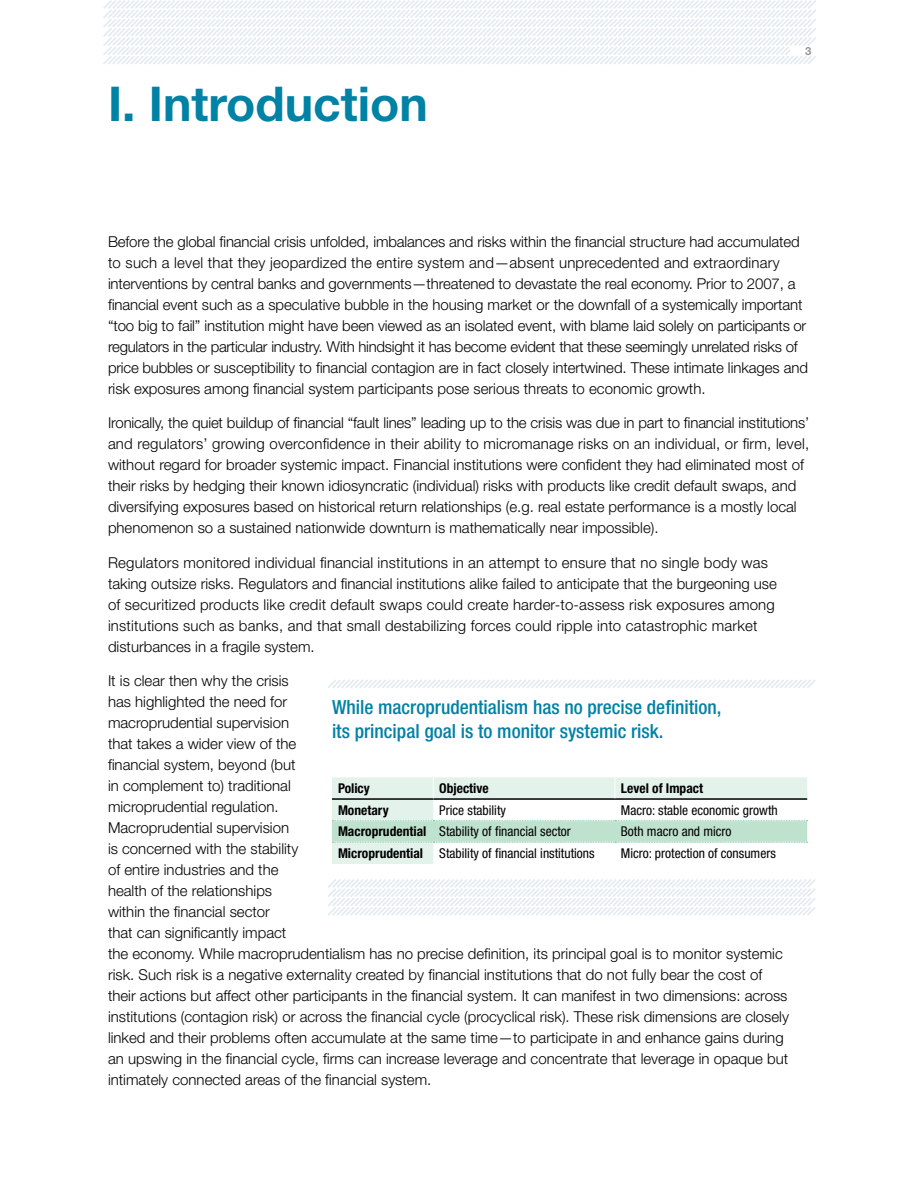
<style>
.page{position:relative;width:918px;height:1188px;background:#fff}
.page>*{position:absolute;margin:0;border:0;box-sizing:border-box;transform-origin:0 0}
.t1{font:700 48px "Helvetica Neue LT Std";color:#0082a5}
.t2{font:500 condensed 19.5px/23.4px "Helvetica Neue LT Std";color:#0082a5}
.t3{font:300 15px/21px "Helvetica Neue LT Std";color:#000}
.t4{font:condensed 13.5px "Helvetica Neue LT Std";color:#000}
.t5{font:700 condensed 13.5px "Helvetica Neue LT Std";color:#000}
.t6{font:700 11.25px "Helvetica Neue LT Std";color:#939598}
.s1{font-weight:700}
</style>
<div class="page">
<svg style="left:103px;top:0;width:713px;height:64px"></svg>
<div style="left:790px;top:46px;width:27px;height:9px;background:#fff"></div>
<svg style="left:328px;top:879px;width:488px;height:37px"></svg>
<svg style="left:332px;top:777px;width:476px;height:87px"></svg>
<svg style="left:328px;top:679px;width:488px;height:9px"></svg>
<h1 class="t1" style="left:108px;top:74px;width:321px">I. Introduction</h1>
<p class="t6" style="left:805px;top:44px;width:8px">3</p>
<p class="t3" style="left:108px;top:231px;width:702px">Before the global financial crisis unfolded, imbalances and risks within the financial structure had accumulated to such a level that they jeopardized the entire system and—absent unprecedented and extraordinary interventions by central banks and governments—threatened to devastate the real economy. Prior to 2007, a financial event such as a speculative bubble in the housing market or the downfall of a systemically important “too big to fail” institution might have been viewed as an isolated event, with blame laid solely on participants or regulators in the particular industry. With hindsight it has become evident that these seemingly unrelated risks of price bubbles or susceptibility to financial contagion are in fact closely intertwined. These intimate linkages and risk exposures among financial system participants pose serious threats to economic growth.</p>
<p class="t3" style="left:108px;top:412px;width:703px">Ironically, the quiet buildup of financial “fault lines” leading up to the crisis was due in part to financial institutions’ and regulators’ growing overconfidence in their ability to micromanage risks on an individual, or firm, level, without regard for broader systemic impact. Financial institutions were confident they had eliminated most of their risks by hedging their known idiosyncratic (individual) risks with products like credit default swaps, and diversifying exposures based on historical return relationships (e.g. real estate performance is a mostly local phenomenon so a sustained nationwide downturn is mathematically near impossible).</p>
<p class="t3" style="left:108px;top:552px;width:670px">Regulators monitored individual financial institutions in an attempt to ensure that no single body was taking outsize risks. Regulators and financial institutions alike failed to anticipate that the burgeoning use of securitized products like credit default swaps could create harder-to-assess risk exposures among institutions such as banks, and that small destabilizing forces could ripple into catastrophic market disturbances in a fragile system.</p>
<p class="t3" style="left:108px;top:670px;width:682px">It is clear then why the crisis<br>has highlighted the need for<br>macroprudential supervision<br>that takes a wider view of the<br>financial system, beyond (but<br>in complement to) traditional<br>microprudential regulation.<br>Macroprudential supervision<br>is concerned with the stability<br>of entire industries and the<br>health of the relationships<br>within the financial sector<br>that can significantly impact<br>the economy. While macroprudentialism has no precise definition, its principal goal is to monitor systemic risk. Such risk is a negative externality created by financial institutions that do not fully bear the cost of their actions but affect other participants in the financial system. It can manifest in two dimensions: across institutions (contagion risk) or across the financial cycle (procyclical risk). These risk dimensions are closely linked and their problems often accumulate at the same time—to participate in and enhance gains during an upswing in the financial cycle, firms can increase leverage and concentrate that leverage in opaque but intimately connected areas of the financial system.</p>
<h2 class="t2" style="left:332px;top:695px;width:391px">While macroprudentialism has no precise definition, its principal goal is to monitor systemic risk.</h2>
<p class="t5" style="left:338px;top:780px;width:33px">Policy</p>
<p class="t5" style="left:439px;top:780px;width:51px">Objective</p>
<p class="t5" style="left:621px;top:780px;width:84px">Level of Impact</p>
<p class="t5" style="left:338px;top:802px;width:52px">Monetary</p>
<p class="t4" style="left:439px;top:802px;width:68px">Price stability</p>
<p class="t4" style="left:621px;top:802px;width:158px">Macro: stable economic growth</p>
<p class="t4" style="left:338px;top:824px;width:234px"><span class="s1">Macroprudential</span> Stability of financial sector</p>
<p class="t4" style="left:621px;top:824px;width:112px">Both macro and micro</p>
<p class="t4" style="left:338px;top:845px;width:258px"><span class="s1">Microprudential</span> Stability of financial institutions</p>
<p class="t4" style="left:621px;top:845px;width:156px">Micro: protection of consumers</p>
</div>
